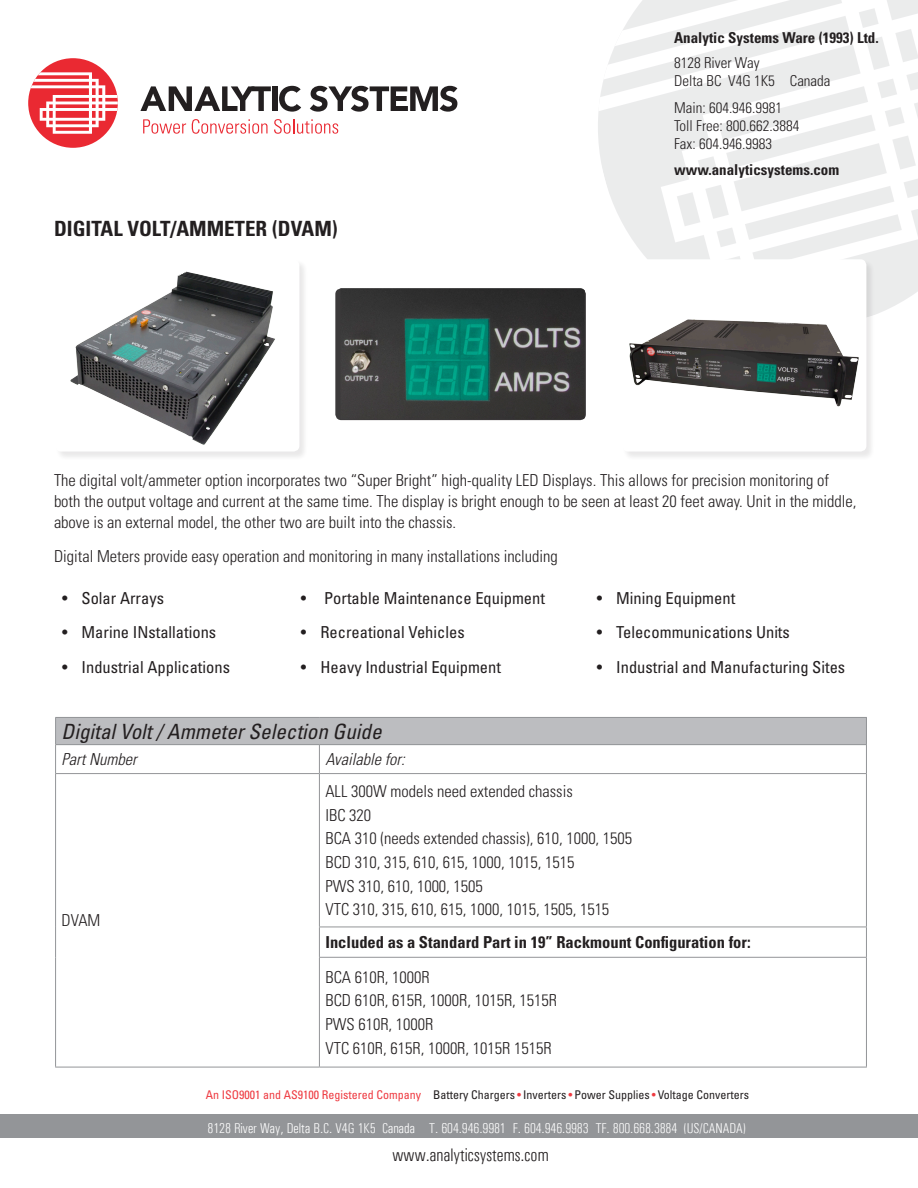
<style>
.page{position:relative;width:918px;height:1188px;background:#fff}
.page>*{position:absolute;margin:0;border:0;box-sizing:border-box;transform-origin:0 0}
.Sub_Heading{font:italic condensed 21px "Univers LT Std";color:#231f20}
.Heading{font:700 condensed 21px "Univers LT Std";color:#231f20}
.footer_address{font:300 condensed 18.15px "Univers";color:#231f20}
.t1{font:300 condensed 16.5px/21px "Univers LT Std";color:#231f20}
.t2{font:condensed 16.5px "Univers LT Std";color:#231f20}
.t3{font:700 condensed 16.5px "Univers LT Std";color:#231f20}
.t4{font:italic 300 condensed 16.5px "Univers LT Std";color:#231f20}
.header_-_address{font:300 condensed 15px "Univers LT Std";color:#231f20}
.header_-_address_-_b{font:700 condensed 15px "Univers LT Std";color:#231f20}
.footer_address-2{font:300 condensed 14.25px "Univers";color:#fff}
.t5{font:condensed 12px "Univers LT Std";color:#231f20}
.s1{color:#ee3a41}
</style>
<div class="page">
<svg style="left:585px;top:284px;width:333px;height:30px"></svg>
<svg style="left:633px;top:0;width:285px;height:284px;fill:#ebecec"></svg>
<svg style="left:598px;top:13px;width:320px;height:229px;fill:#ebecec"></svg>
<svg style="left:140px;top:86px;width:131px;height:25px"></svg>
<div style="left:272px;top:86px;width:6px;height:25px;background:#231f20"></div>
<svg style="left:279px;top:86px;width:22px;height:26px"></svg>
<svg style="left:310px;top:86px;width:147px;height:26px"></svg>
<svg style="left:143px;top:119px;width:125px;height:15px"></svg>
<svg style="left:274px;top:119px;width:64px;height:15px"></svg>
<div style="left:28px;top:58px;width:90px;height:90px;background:#ea2932;border-radius:50%"></div>
<svg style="left:31px;top:72px;width:87px;height:62px"></svg>
<div style="left:0;top:1114px;width:918px;height:24px;background:#939598"></div>
<div style="left:55px;top:259px;width:254px;height:202px;background:#231f20;opacity:.1"></div>
<img style="left:55px;top:259px;width:244px;height:193px">
<div style="left:335px;top:288px;width:251px;height:132px;background:#3c3a3b;border-radius:6px"></div>
<img style="left:340px;top:288px;width:245px;height:131px">
<div style="left:622px;top:259px;width:254px;height:202px;background:#231f20;opacity:.1"></div>
<div style="left:622px;top:259px;width:244px;height:193px;background:#fff;border-radius:6px"></div>
<img style="left:622px;top:259px;width:244px;height:148px">
<div style="left:56px;top:717px;width:810px;height:28px;background:#bcbdc0"></div>
<hr style="left:55px;top:717px;width:264px;height:1px;background:#939598">
<hr style="left:319px;top:717px;width:548px;height:1px;background:#939598">
<hr style="left:55px;top:744px;width:264px;height:1px;background:#939598">
<svg style="left:55px;top:718px;width:1px;height:55px"></svg>
<hr style="left:319px;top:744px;width:548px;height:1px;background:#939598">
<svg style="left:866px;top:718px;width:1px;height:55px"></svg>
<hr style="left:55px;top:773px;width:264px;height:1px;background:#939598">
<hr style="left:55px;top:774px;width:1px;height:153px;background:#939598">
<hr style="left:55px;top:927px;width:1px;height:30px;background:#939598">
<hr style="left:55px;top:957px;width:1px;height:110px;background:#939598">
<hr style="left:55px;top:1067px;width:264px;height:1px;background:#939598">
<hr style="left:319px;top:773px;width:548px;height:1px;background:#939598">
<hr style="left:866px;top:774px;width:1px;height:153px;background:#939598">
<hr style="left:319px;top:927px;width:548px;height:1px;background:#939598">
<hr style="left:866px;top:927px;width:1px;height:30px;background:#939598">
<hr style="left:319px;top:957px;width:548px;height:1px;background:#939598">
<hr style="left:866px;top:958px;width:1px;height:109px;background:#939598">
<hr style="left:319px;top:1067px;width:548px;height:1px;background:#939598">
<svg style="left:319px;top:745px;width:1px;height:28px"></svg>
<hr style="left:319px;top:774px;width:1px;height:153px;background:#939598">
<hr style="left:319px;top:927px;width:1px;height:30px;background:#939598">
<hr style="left:319px;top:958px;width:1px;height:109px;background:#939598">
<p class="Heading" style="left:54px;top:215px;width:285px">DIGITAL VOLT/AMMETER (DVAM)</p>
<p class="header_-_address_-_b" style="left:674px;top:29px;width:206px">Analytic Systems Ware (1993) Ltd.</p>
<p class="header_-_address" style="left:674px;top:54px;width:87px">8128 River Way</p>
<p class="header_-_address" style="left:674px;top:72px;width:158px">Delta BC V4G 1K5 Canada</p>
<p class="header_-_address" style="left:674px;top:99px;width:110px">Main: 604.946.9981</p>
<p class="header_-_address" style="left:674px;top:117px;width:127px">Toll Free: 800.662.3884</p>
<p class="header_-_address" style="left:674px;top:135px;width:100px">Fax: 604.946.9983</p>
<p class="header_-_address_-_b" style="left:674px;top:160px;width:167px">www.analyticsystems.com</p>
<p class="t1" style="left:54px;top:469px;width:804px">The digital volt/ammeter option incorporates two “Super Bright” high-quality LED Displays. This allows for precision monitoring of both the output voltage and current at the same time. The display is bright enough to be seen at least 20 feet away. Unit in the middle, above is an external model, the other two are built into the chassis.</p>
<p class="t1" style="left:54px;top:546px;width:505px">Digital Meters provide easy operation and monitoring in many installations including</p>
<p class="t2" style="left:62px;top:588px;width:103px">• Solar Arrays</p>
<p class="t2" style="left:62px;top:622px;width:156px">• Marine INstallations</p>
<p class="t2" style="left:62px;top:657px;width:169px">• Industrial Applications</p>
<p class="t2" style="left:301px;top:588px;width:246px">• Portable Maintenance Equipment</p>
<p class="t2" style="left:301px;top:622px;width:165px">• Recreational Vehicles</p>
<p class="t2" style="left:301px;top:657px;width:202px">• Heavy Industrial Equipment</p>
<p class="t2" style="left:597px;top:588px;width:140px">• Mining Equipment</p>
<p class="t2" style="left:597px;top:622px;width:195px">• Telecommunications Units</p>
<p class="t2" style="left:597px;top:657px;width:250px">• Industrial and Manufacturing Sites</p>
<p class="Sub_Heading" style="left:62px;top:718px;width:322px">Digital Volt / Ammeter Selection Guide</p>
<p class="t4" style="left:62px;top:749px;width:77px">Part Number</p>
<p class="t4" style="left:325px;top:749px;width:81px">Available for:</p>
<p class="t1" style="left:62px;top:910px;width:40px">DVAM</p>
<p class="t1" style="left:325px;top:781px;width:249px">ALL 300W models need extended chassis</p>
<p class="t1" style="left:325px;top:804px;width:47px">IBC 320</p>
<p class="t1" style="left:325px;top:828px;width:308px">BCA 310 (needs extended chassis), 610, 1000, 1505</p>
<p class="t1" style="left:325px;top:852px;width:251px">BCD 310, 315, 610, 615, 1000, 1015, 1515</p>
<p class="t1" style="left:325px;top:875px;width:159px">PWS 310, 610, 1000, 1505</p>
<p class="t1" style="left:325px;top:899px;width:285px">VTC 310, 315, 610, 615, 1000, 1015, 1505, 1515</p>
<p class="t3" style="left:325px;top:932px;width:427px">Included as a Standard Part in 19” Rackmount Configuration for:</p>
<p class="t1" style="left:325px;top:966px;width:106px">BCA 610R, 1000R</p>
<p class="t1" style="left:325px;top:990px;width:233px">BCD 610R, 615R, 1000R, 1015R, 1515R</p>
<p class="t1" style="left:325px;top:1014px;width:110px">PWS 610R, 1000R</p>
<p class="t1" style="left:325px;top:1037px;width:228px">VTC 610R, 615R, 1000R, 1015R 1515R</p>
<p class="t5" style="left:206px;top:1088px;width:545px"><span class="s1">An ISO9001 and AS9100 Registered Company</span> Battery Chargers <span class="s1">•</span> Inverters <span class="s1">•</span> Power Supplies <span class="s1">•</span> Voltage Converters</p>
<p class="footer_address-2" style="left:208px;top:1120px;width:540px">8128 River Way, Delta B.C. V4G 1K5 Canada T. 604.946.9981 F. 604.946.9983 TF. 800.668.3884 (US/CANADA)</p>
<p class="footer_address" style="left:393px;top:1145px;width:158px">www.analyticsystems.com</p>
</div>
